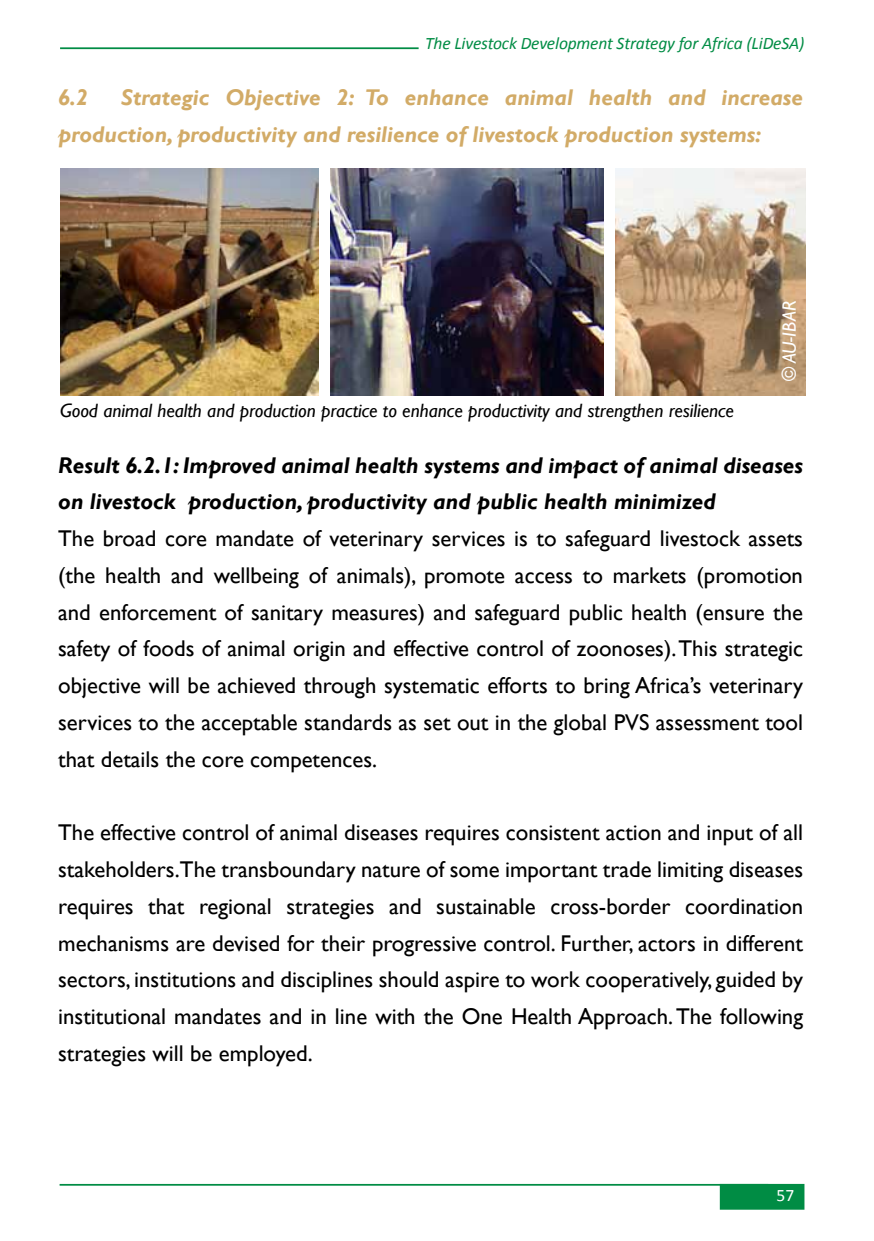
<style>
.page{position:relative;width:874px;height:1241px;background:#fff}
.page>*{position:absolute;margin:0;border:0;box-sizing:border-box;transform-origin:0 0}
.t1{font:22.75px/36.8px "Gill Sans";color:#000;text-align:justify}
.t2{font:italic 700 22.75px/36.8px "Gill Sans";color:#000}
.t3{font:italic 700 22.75px/36.8px "Gill Sans";color:#d2ab67}
.t4{font:italic 19.25px "Gill Sans";color:#000}
.t5{font:italic 19.25px "Gill Sans";color:#fff}
.t6{font:italic 17.5px "Calibri";letter-spacing:-.01em;color:#008c44}
.t7{font:17.5px "Calibri";color:#fff}
</style>
<div class="page">
<div style="left:719px;top:1183px;width:85px;height:26px;background:#008c44;border:2px solid #008c44"></div>
<hr style="left:60px;top:1183px;width:707px;height:2px;background:#008c44">
<hr style="left:60px;top:47px;width:358px;height:2px;background:#008c44">
<img style="left:60px;top:169px;width:259px;height:227px">
<img style="left:330px;top:169px;width:273px;height:227px">
<img style="left:615px;top:169px;width:190px;height:227px">
<p class="t6" style="left:425px;top:31px;width:380px">The Livestock Development Strategy for Africa (LiDeSA)</p>
<p class="t3" style="left:58px;top:79px;width:746px;text-indent:63px">Strategic Objective 2: To enhance animal health and increase production, productivity and resilience of livestock production systems:</p>
<p class="t3" style="left:58px;top:79px;width:32px">6.2</p>
<p class="t4" style="left:60px;top:399px;width:675px">Good animal health and production practice to enhance productivity and strengthen resilience</p>
<p class="t5" style="left:777px;top:381px;width:82px;rotate:-90deg">© AU-IBAR</p>
<p class="t2" style="left:58px;top:447px;width:746px">Result 6.2.1: Improved animal health systems and impact of animal diseases on livestock production, productivity and public health minimized</p>
<p class="t1" style="left:58px;top:520px;width:746px">The broad core mandate of veterinary services is to safeguard livestock assets (the health and wellbeing of animals), promote access to markets (promotion and enforcement of sanitary measures) and safeguard public health (ensure the safety of foods of animal origin and effective control of zoonoses). This strategic objective will be achieved through systematic efforts to bring Africa’s veterinary services to the acceptable standards as set out in the global PVS assessment tool that details the core competences.</p>
<p class="t1" style="left:58px;top:814px;width:746px">The effective control of animal diseases requires consistent action and input of all stakeholders.The transboundary nature of some important trade limiting diseases requires that regional strategies and sustainable cross-border coordination mechanisms are devised for their progressive control. Further, actors in different sectors, institutions and disciplines should aspire to work cooperatively, guided by institutional mandates and in line with the One Health Approach. The following strategies will be employed.</p>
<p class="t7" style="left:776px;top:1183px;width:19px">57</p>
</div>
